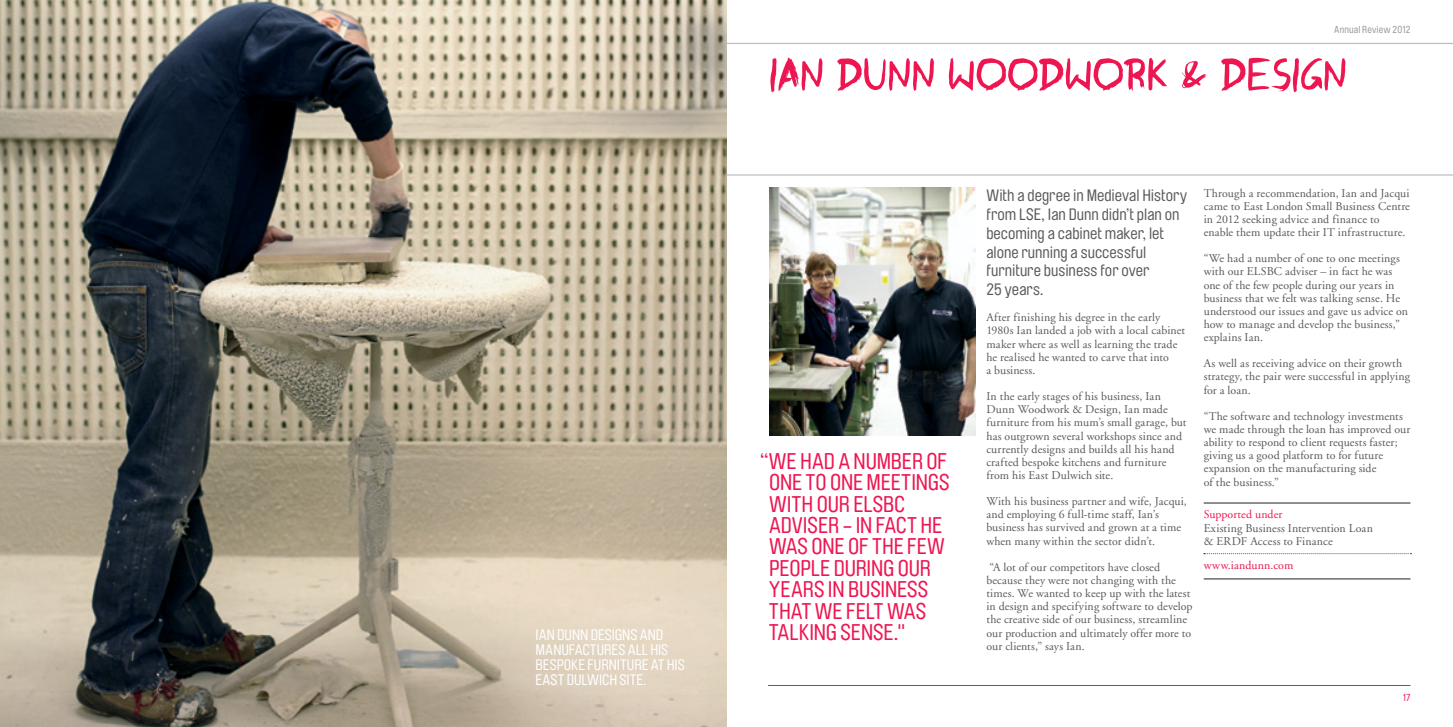
<style>
.page{position:relative;width:1453px;height:727px;background:#fff}
.page>*{position:absolute;margin:0;border:0;box-sizing:border-box;transform-origin:0 0}
.t1{font:50.12px "Graffiti Paint Brush";letter-spacing:-.005em;color:#ed1651}
.t2{font:22.38px/21.5px "Brauer Neue Std";color:#ed1651}
.t3{font:16.25px/18.8px "Brauer Neue Std";color:#58595b}
.t4{font:15px/15px "Brauer Neue Std";letter-spacing:-.005em;color:#fff}
.t5{font:11.88px/13.1px "Adobe Garamond";letter-spacing:.01em;color:#58595b}
.t6{font:11.88px "Adobe Garamond";letter-spacing:.005em;color:#ed1651}
.t7{font:10px "Brauer Neue Std";letter-spacing:.02em;color:#949698}
.t8{font:10px "Brauer Neue Std";color:#ed1651}
</style>
<div class="page">
<img style="left:0;top:0;width:726px;height:726px">
<img style="left:769px;top:188px;width:207px;height:247px">
<hr style="left:768px;top:685px;width:642px;height:1px;background:#ed1651">
<hr style="left:726px;top:43px;width:727px;height:1px;background:#bcbec0">
<hr style="left:726px;top:174px;width:727px;height:1px;background:#bcbec0">
<hr style="left:1204px;top:502px;width:206px;height:1px;background:#231f20">
<svg style="left:1204px;top:553px;width:207px;height:1px"></svg>
<hr style="left:1204px;top:578px;width:206px;height:1px;background:#231f20">
<p class="t4" style="left:535px;top:627px;width:113px">IAN DUNN DESIGNS AND<br>MANU</p>
<p class="t4" style="left:569px;top:642px;width:14px">FACTURES</p>
<p class="t4" style="left:628px;top:642px;width:30px">ALL HIS</p>
<p class="t4" style="left:535px;top:657px;width:8px">BESPO</p>
<p class="t4" style="left:571px;top:657px;width:31px">KE FURNITURE</p>
<p class="t4" style="left:651px;top:657px;width:23px">AT HIS</p>
<p class="t4" style="left:535px;top:672px;width:47px">EAST DULWICH</p>
<p class="t4" style="left:620px;top:672px;width:29px">SITE .</p>
<p class="t7" style="left:1334px;top:24px;width:78px">ANNUAL REVIEW 2012</p>
<h1 class="t1" style="left:769px;top:49px;width:579px">IAN DUNN WOODWORK &amp; DESIGN</h1>
<h2 class="t2" style="left:760px;top:450px;width:106px">“WEHADANUMBER</h2>
<h2 class="t2" style="left:926px;top:450px;width:22px">OF</h2>
<h2 class="t2" style="left:769px;top:471px;width:109px">ONETOONEMEETIN</h2>
<h2 class="t2" style="left:928px;top:471px;width:22px">GS</h2>
<h2 class="t2" style="left:769px;top:493px;width:12px">WITH</h2>
<h2 class="t2" style="left:817px;top:493px;width:90px">OUR ELSBC</h2>
<h2 class="t2" style="left:769px;top:514px;width:44px">ADVISER</h2>
<h2 class="t2" style="left:842px;top:514px;width:89px">- IN FACT HE</h2>
<h2 class="t2" style="left:769px;top:536px;width:14px">WAS</h2>
<h2 class="t2" style="left:811px;top:536px;width:120px">ONE OF THE FEW</h2>
<h2 class="t2" style="left:769px;top:557px;width:11px">PEOPLE</h2>
<h2 class="t2" style="left:834px;top:557px;width:11px">DURIN</h2>
<h2 class="t2" style="left:883px;top:557px;width:26px">G OUR</h2>
<h2 class="t2" style="left:769px;top:579px;width:24px">YEARS</h2>
<h2 class="t2" style="left:828px;top:579px;width:31px">IN BUSINESS</h2>
<h2 class="t2" style="left:769px;top:600px;width:12px">THAT</h2>
<h2 class="t2" style="left:769px;top:600px;width:132px;text-indent:46px">WE FELT WAS<br>TALKING SENSE</h2>
<h2 class="t2" style="left:893px;top:622px;width:14px">."</h2>
<h3 class="t3" style="left:986px;top:186px;width:202px">WITH A DEGREE IN MEDIEVAL HISTORY<br>FROM LSE, IAN DUNN DIDN’T PLAN ON<br>BECOMING A CABINET MAKER, LET<br>ALONE RUNNING A SUCCESSFUL<br>FURNITURE BUSINESS FOR OVER<br>25 YEARS.</h3>
<p class="t5" style="left:986px;top:311px;width:200px">After finishing his degree in the early 1980s Ian landed a job with a local cabinet maker where as well as learning the trade he realised he wanted to carve that into<br>a business.</p>
<p class="t5" style="left:986px;top:390px;width:202px">In the early stages of his business, Ian Dunn Woodwork &amp; Design, Ian made furniture from his mum’s small garage, but has outgrown several workshops since and currently designs and builds all his hand crafted bespoke kitchens and furniture from his East Dulwich site.</p>
<p class="t5" style="left:986px;top:495px;width:202px">With his business partner and wife, Jacqui, and employing 6 full-time staff, Ian’s business has survived and grown at a time when many within the sector didn’t.</p>
<p class="t5" style="left:986px;top:560px;width:208px">“A lot of our competitors have closed because they were not changing with the times. We wanted to keep up with the latest in design and specifying software to develop the creative side of our business, streamline our production and ultimately offer more to our clients,” says Ian.</p>
<p class="t5" style="left:1204px;top:186px;width:208px">Through a recommendation, Ian and Jacqui came to East London Small Business Centre in 2012 seeking advice and finance to enable them update their IT infrastructure.</p>
<p class="t5" style="left:1204px;top:252px;width:206px">“We had a number of one to one meetings with our ELSBC adviser – in fact he was one of the few people during our years in business that we felt was talking sense. He understood our issues and gave us advice on how to manage and develop the business,” explains Ian.</p>
<p class="t5" style="left:1204px;top:357px;width:208px">As well as receiving advice on their growth strategy, the pair were successful in applying for a loan.</p>
<p class="t5" style="left:1204px;top:410px;width:208px">“The software and technology investments we made through the loan has improved our ability to respond to client requests faster; giving us a good platform to for future expansion on the manufacturing side<br>of the business.”</p>
<p class="t6" style="left:1204px;top:508px;width:80px">Supported under</p>
<p class="t5" style="left:1204px;top:521px;width:171px">Existing Business Intervention Loan &amp; ERDF Access to Finance</p>
<p class="t6" style="left:1204px;top:558px;width:91px">www.iandunn.com</p>
<p class="t8" style="left:1403px;top:692px;width:9px">17</p>
</div>
